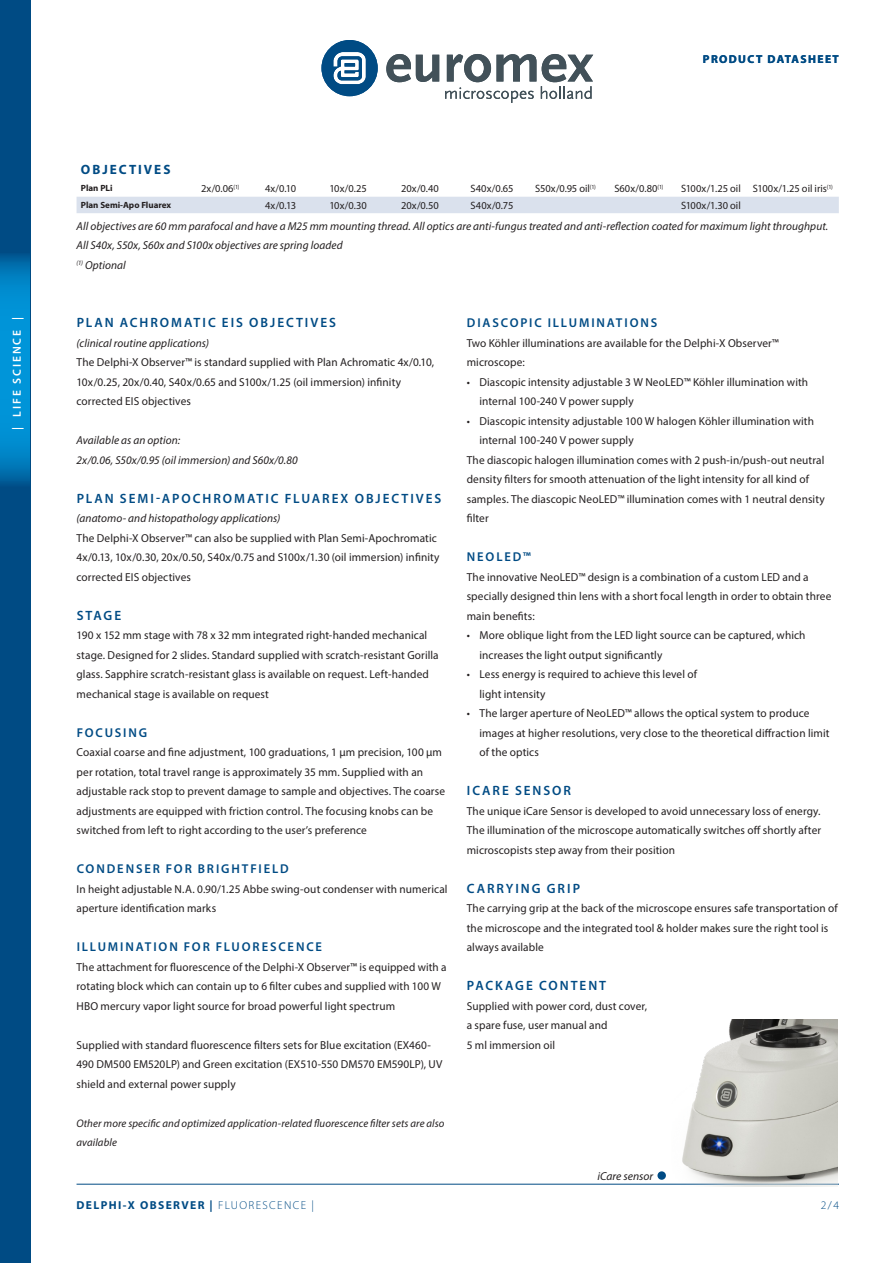
<style>
.page{position:relative;width:893px;height:1263px;background:#fff}
.page>*{position:absolute;margin:0;border:0;box-sizing:border-box;transform-origin:0 0}
.j_tussenkop{font:600 13.5px "Myriad Pro";letter-spacing:.15em;color:#004b84}
.j_Models{font:700 13.5px "Myriad Pro";letter-spacing:.15em;color:#004b84}
.j_tussenkop-2{font:600 12.9px "Myriad Pro";letter-spacing:.15em;color:#004b84}
.j_plat{font:11.55px/19.5px "Myriad Pro";letter-spacing:.01em;color:#231f20}
.j_plat-2{font:italic 11.55px/19.5px "Myriad Pro";letter-spacing:.01em;color:#231f20}
.t1{font:700 11.55px "Myriad Pro";letter-spacing:.12em;color:#004b84}
.t2{font:600 11.55px "Myriad Pro";letter-spacing:.17em;color:#fff}
.j_bolletjes{font:italic 11.55px "Myriad Pro";color:#231f20}
.t3{font:300 11.55px "Myriad Pro";color:#004b84}
.j_plat-3{font:italic 10.95px/19.5px "Myriad Pro";letter-spacing:.01em;color:#231f20}
.j_tabel{font:10.65px "Myriad Pro";color:#231f20}
.j_tabel_x-as{font:700 9px "Myriad Pro";color:#231f20}
.s1{font-weight:300}
</style>
<div class="page">
<div style="left:0;top:0;width:30px;height:1263px;background:#004b84"></div>
<svg style="left:0;top:255px;width:30px;height:229px;background:#0089cc"></svg>
<svg style="left:321px;top:40px;width:57px;height:56px"></svg>
<svg style="left:386px;top:54px;width:53px;height:28px"></svg>
<svg style="left:445px;top:54px;width:148px;height:49px"></svg>
<hr style="left:77px;top:1184px;width:762px;height:1px;background:#004b84">
<img style="left:672px;top:1019px;width:166px;height:167px">
<div style="left:77px;top:197px;width:762px;height:16px;background:#dae1ed"></div>
<div style="left:657px;top:1171px;width:9px;height:9px;background:#004b84;border-radius:50%"></div>
<p class="t2" style="left:10px;top:430px;width:114px;rotate:-90deg">| LIFE SCIENCE |</p>
<p class="t1" style="left:703px;top:51px;width:138px">PRODUCT DATASHEET</p>
<p class="j_Models" style="left:81px;top:161px;width:91px">OBJECTIVES</p>
<p class="j_tabel_x-as" style="left:81px;top:182px;width:33px">Plan PLi</p>
<p class="j_tabel" style="left:201px;top:182px;width:40px">2x/0.06<sup>(1)</sup></p>
<p class="j_tabel" style="left:265px;top:182px;width:33px">4x/0.10</p>
<p class="j_tabel" style="left:329px;top:182px;width:39px">10x/0.25</p>
<p class="j_tabel" style="left:401px;top:182px;width:39px">20x/0.40</p>
<p class="j_tabel" style="left:470px;top:182px;width:45px">S40x/0.65</p>
<p class="j_tabel" style="left:535px;top:182px;width:62px">S50x/0.95 oil<sup>(1)</sup></p>
<p class="j_tabel" style="left:614px;top:182px;width:51px">S60x/0.80<sup>(1)</sup></p>
<p class="j_tabel" style="left:681px;top:182px;width:61px">S100x/1.25 oil</p>
<p class="j_tabel" style="left:753px;top:182px;width:82px">S100x/1.25 oil iris<sup>(1)</sup></p>
<p class="j_tabel_x-as" style="left:81px;top:199px;width:92px">Plan Semi-Apo Fluarex</p>
<p class="j_tabel" style="left:265px;top:199px;width:32px">4x/0.13</p>
<p class="j_tabel" style="left:329px;top:199px;width:39px">10x/0.30</p>
<p class="j_tabel" style="left:401px;top:199px;width:39px">20x/0.50</p>
<p class="j_tabel" style="left:471px;top:199px;width:44px">S40x/0.75</p>
<p class="j_tabel" style="left:681px;top:199px;width:61px">S100x/1.30 oil</p>
<p class="j_plat-2" style="left:77px;top:216px;width:753px">All objectives are 60 mm parafocal and have a M25 mm mounting thread. All optics are anti-fungus treated and anti-reflection coated for maximum light throughput.<br>All S40x, S50x, S60x and S100x objectives are spring loaded</p>
<p class="j_plat-2" style="left:77px;top:255px;width:51px"><sup>(1)</sup> Optional</p>
<p class="j_tussenkop" style="left:77px;top:314px;width:261px">PLAN ACHROMATIC EIS OBJECTIVES</p>
<p class="j_plat-2" style="left:77px;top:333px;width:134px">(clinical routine applications)</p>
<p class="j_plat" style="left:77px;top:352px;width:359px">The Delphi-X Observer™ is standard supplied with Plan Achromatic 4x/0.10,<br>10x/0.25, 20x/0.40, S40x/0.65 and S100x/1.25 (oil immersion) infinity corrected EIS objectives</p>
<p class="j_plat-2" style="left:77px;top:430px;width:105px">Available as an option:</p>
<p class="j_plat-2" style="left:77px;top:450px;width:223px">2x/0.06, S50x/0.95 (oil immersion) and S60x/0.80</p>
<p class="j_tussenkop" style="left:77px;top:489px;width:366px">PLAN SEMI-APOCHROMATIC FLUAREX OBJECTIVES</p>
<p class="j_plat-2" style="left:77px;top:508px;width:205px">(anatomo- and histopathology applications)</p>
<p class="j_plat" style="left:77px;top:528px;width:365px">The Delphi-X Observer™ can also be supplied with Plan Semi-Apochromatic<br>4x/0.13, 10x/0.30, 20x/0.50, S40x/0.75 and S100x/1.30 (oil immersion) infinity corrected EIS objectives</p>
<p class="j_tussenkop" style="left:77px;top:606px;width:46px">STAGE</p>
<p class="j_plat" style="left:77px;top:625px;width:364px">190 x 152 mm stage with 78 x 32 mm integrated right-handed mechanical stage. Designed for 2 slides. Standard supplied with scratch-resistant Gorilla glass. Sapphire scratch-resistant glass is available on request. Left-handed mechanical stage is available on request</p>
<p class="j_tussenkop-2" style="left:77px;top:724px;width:72px">FOCUSING</p>
<p class="j_plat" style="left:77px;top:742px;width:370px">Coaxial coarse and fine adjustment, 100 graduations, 1 µm precision, 100 μm per rotation, total travel range is approximately 35 mm. Supplied with an adjustable rack stop to prevent damage to sample and objectives. The coarse adjustments are equipped with friction control. The focusing knobs can be switched from left to right according to the user’s preference</p>
<p class="j_tussenkop-2" style="left:77px;top:860px;width:214px">CONDENSER FOR BRIGHTFIELD</p>
<p class="j_plat" style="left:77px;top:879px;width:373px">In height adjustable N.A. 0.90/1.25 Abbe swing-out condenser with numerical aperture identification marks</p>
<p class="j_tussenkop-2" style="left:77px;top:938px;width:247px">ILLUMINATION FOR FLUORESCENCE</p>
<p class="j_plat" style="left:77px;top:957px;width:372px">The attachment for fluorescence of the Delphi-X Observer™ is equipped with a rotating block which can contain up to 6 filter cubes and supplied with 100 W<br>HBO mercury vapor light source for broad powerful light spectrum</p>
<p class="j_plat" style="left:77px;top:1035px;width:367px">Supplied with standard fluorescence filters sets for Blue excitation (EX460-<br>490 DM500 EM520LP) and Green excitation (EX510-550 DM570 EM590LP), UV shield and external power supply</p>
<p class="j_plat-3" style="left:77px;top:1113px;width:369px">Other more specific and optimized application-related fluorescence filter sets are also available</p>
<p class="t1" style="left:77px;top:1197px;width:239px">DELPHI-X OBSERVER | <span class="s1">FLUORESCENCE |</span></p>
<p class="j_tussenkop-2" style="left:467px;top:314px;width:192px">DIASCOPIC ILLUMINATIONS</p>
<p class="j_plat" style="left:467px;top:333px;width:314px">Two Köhler illuminations are available for the Delphi-X Observer™ microscope:</p>
<p class="j_plat" style="left:479px;top:372px;width:330px;text-indent:-13px">• Diascopic intensity adjustable 3 W NeoLED™ Köhler illumination with internal 100-240 V power supply</p>
<p class="j_plat" style="left:479px;top:411px;width:336px;text-indent:-13px">• Diascopic intensity adjustable 100 W halogen Köhler illumination with internal 100-240 V power supply</p>
<p class="j_plat" style="left:467px;top:450px;width:360px">The diascopic halogen illumination comes with 2 push-in/push-out neutral density filters for smooth attenuation of the light intensity for all kind of samples. The diascopic NeoLED™ illumination comes with 1 neutral density filter</p>
<p class="j_tussenkop-2" style="left:467px;top:548px;width:66px">NEOLED™</p>
<p class="j_plat" style="left:467px;top:567px;width:366px">The innovative NeoLED™ design is a combination of a custom LED and a specially designed thin lens with a short focal length in order to obtain three main benefits:</p>
<p class="j_plat" style="left:479px;top:625px;width:327px;text-indent:-13px">• More oblique light from the LED light source can be captured, which increases the light output significantly</p>
<p class="j_plat" style="left:479px;top:664px;width:219px;text-indent:-13px">• Less energy is required to achieve this level of light intensity</p>
<p class="j_plat" style="left:479px;top:703px;width:351px;text-indent:-13px">• The larger aperture of NeoLED™ allows the optical system to produce images at higher resolutions, very close to the theoretical diffraction limit of the optics</p>
<p class="j_tussenkop" style="left:467px;top:782px;width:106px">ICARE SENSOR</p>
<p class="j_plat" style="left:467px;top:801px;width:356px;text-align:justify">The unique iCare Sensor is developed to avoid unnecessary loss of energy.<br>The illumination of the microscope automatically switches off shortly after microscopists step away from their position</p>
<p class="j_tussenkop" style="left:467px;top:879px;width:115px">CARRYING GRIP</p>
<p class="j_plat" style="left:467px;top:898px;width:372px">The carrying grip at the back of the microscope ensures safe transportation of the microscope and the integrated tool &amp; holder makes sure the right tool is always available</p>
<p class="j_tussenkop" style="left:467px;top:977px;width:141px">PACKAGE CONTENT</p>
<p class="j_plat" style="left:467px;top:996px;width:182px">Supplied with power cord, dust cover, a spare fuse, user manual and<br>5 ml immersion oil</p>
<p class="j_bolletjes" style="left:598px;top:1169px;width:57px">iCare sensor</p>
<p class="t3" style="left:821px;top:1198px;width:20px">2/4</p>
</div>
